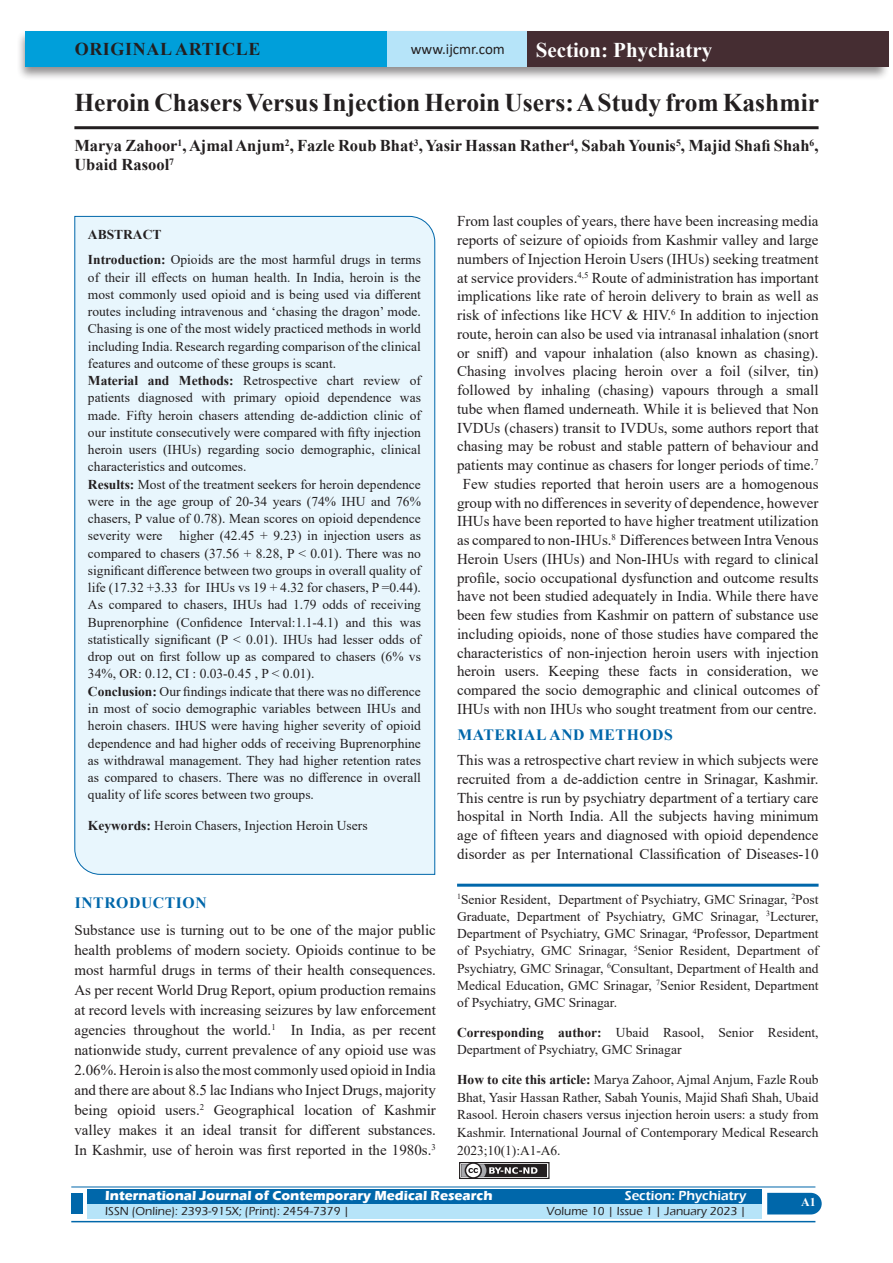
<style>
.page{position:relative;width:893px;height:1263px;background:#fff}
.page>*{position:absolute;margin:0;border:0;box-sizing:border-box;transform-origin:0 0}
.A_Title_New{font:700 25.5px "Times New Roman";color:#231f20}
.t1{font:700 21px "Times New Roman";color:#fff}
.AT_new{font:700 18px "Times New Roman";letter-spacing:.035em;color:#231f20}
.AU-New{font:700 16.5px/18.8px "Times New Roman";color:#231f20}
.t2{font:700 15.75px "Times New Roman";letter-spacing:.035em;color:#0067aa}
.TX_New{font:15px/18.8px "Times New Roman";color:#231f20;text-align:justify}
.t3{font:15px "Calibri";color:#231f20}
.ABS_TEXT_New{font:13.5px/17.2px "Times New Roman";color:#231f20;text-align:justify}
.Affi_New{font:13.5px/17.2px "Times New Roman";color:#231f20;text-align:justify}
.HTC_new{font:13.5px/17.7px "Times New Roman";letter-spacing:-.005em;color:#231f20;text-align:justify}
.Corresponding{font:13.5px/17.2px "Times New Roman";color:#231f20}
.t4{font:700 13.5px "Eras ITC";color:#fff}
.Keyword_New{font:13.5px "Times New Roman";color:#231f20}
.t5{font:600 13.5px "Eras ITC";color:#fff}
.ABS_new{font:700 13.5px "Times New Roman";color:#231f20}
.t6{font:500 12px "Eras ITC";color:#231f20}
.t7{font:700 12px "Times New Roman";color:#fff}
.s1{font-weight:700}
</style>
<div class="page">
<div style="left:16px;top:29px;width:875px;height:52px;background:#231f20;opacity:.5"></div>
<div style="left:25px;top:31px;width:858px;height:35px;background:#b6e4f9"></div>
<div style="left:25px;top:31px;width:362px;height:35px;background:#009fda"></div>
<div style="left:527px;top:31px;width:361px;height:35px;background:#452d32"></div>
<div style="left:459px;top:1162px;width:91px;height:17px;border:1px solid #231f20"></div>
<div style="left:461px;top:1164px;width:86px;height:13px;background:#231f20"></div>
<svg style="left:461px;top:1162px;width:76px;height:17px"></svg>
<div style="left:87px;top:1189px;width:674px;height:15px;background:#0067aa"></div>
<div style="left:87px;top:1204px;width:674px;height:15px;background:#b6e4f9"></div>
<svg style="left:767px;top:1193px;width:55px;height:21px"></svg>
<hr style="left:71px;top:1186px;width:744px;height:1px;background:#0067aa">
<hr style="left:71px;top:1221px;width:744px;height:1px;background:#0067aa">
<div style="left:71px;top:1193px;width:12px;height:21px;background:#0067aa"></div>
<hr style="left:74px;top:126px;width:745px;height:3px;background:#231f20">
<div style="left:74px;top:216px;width:361px;height:659px;background:#e8f6fd"></div>
<hr style="left:457px;top:884px;width:362px;height:3px;background:#0067aa">
<p class="AT_new" style="left:75px;top:36px;width:187px">ORIGINAL ARTICLE</p>
<p class="t3" style="left:411px;top:39px;width:96px">www.ijcmr.com</p>
<h2 class="t1" style="left:536px;top:35px;width:178px">Section: Phychiatry</h2>
<p class="A_Title_New" style="left:74px;top:84px;width:746px">Heroin Chasers Versus Injection Heroin Users: A Study from Kashmir</p>
<p class="AU-New" style="left:74px;top:136px;width:746px">Marya Zahoor<sup>1</sup>, Ajmal Anjum<sup>2</sup>, Fazle Roub Bhat<sup>3</sup>, Yasir Hassan Rather<sup>4</sup>, Sabah Younis<sup>5</sup>, Majid Shafi Shah<sup>6</sup>,<br>Ubaid Rasool<sup>7</sup></p>
<p class="ABS_new" style="left:88px;top:224px;width:75px">ABSTRACT</p>
<p class="ABS_TEXT_New" style="left:88px;top:251px;width:335px"><span class="s1">Introduction:</span> Opioids are the most harmful drugs in terms of their ill effects on human health. In India, heroin is the most commonly used opioid and is being used via different routes including intravenous and ‘chasing the dragon’ mode.<br>Chasing is one of the most widely practiced methods in world including India. Research regarding comparison of the clinical features and outcome of these groups is scant.</p>
<p class="ABS_TEXT_New" style="left:88px;top:372px;width:335px"><span class="s1">Material and Methods:</span> Retrospective chart review of patients diagnosed with primary opioid dependence was made. Fifty heroin chasers attending de-addiction clinic of our institute consecutively were compared with fifty injection heroin users (IHUs) regarding socio demographic, clinical characteristics and outcomes.</p>
<p class="ABS_TEXT_New" style="left:88px;top:475px;width:335px"><span class="s1">Results:</span> Most of the treatment seekers for heroin dependence were in the age group of 20-34 years (74% IHU and 76% chasers, P value of 0.78). Mean scores on opioid dependence severity were</p>
<p class="ABS_TEXT_New" style="left:88px;top:527px;width:335px;text-indent:92px">higher (42.45 + 9.23) in injection users as compared to chasers (37.56 + 8.28, P &lt; 0.01). There was no significant difference between two groups in overall quality of life (17.32 +3.33 for IHUs vs 19 + 4.32 for chasers, P =0.44).<br>As compared to chasers, IHUs had 1.79 odds of receiving Buprenorphine (Confidence Interval:1.1-4.1) and this was statistically significant (P &lt; 0.01). IHUs had lesser odds of drop out on first follow up as compared to chasers (6% vs 34%, OR: 0.12, CI : 0.03-0.45 , P &lt; 0.01).</p>
<p class="ABS_TEXT_New" style="left:88px;top:682px;width:335px"><span class="s1">Conclusion:</span> Our findings indicate that there was no difference in most of socio demographic variables between IHUs and heroin chasers. IHUS were having higher severity of opioid dependence and had higher odds of receiving Buprenorphine as withdrawal management. They had higher retention rates as compared to chasers. There was no difference in overall quality of life scores between two groups.</p>
<p class="Keyword_New" style="left:88px;top:816px;width:281px"><span class="s1">Keywords:</span> Heroin Chasers, Injection Heroin Users</p>
<h1 class="t2" style="left:75px;top:892px;width:134px">INTRODUCTION</h1>
<p class="TX_New" style="left:74px;top:919px;width:363px;line-height:20px">Substance use is turning out to be one of the major public health problems of modern society. Opioids continue to be most harmful drugs in terms of their health consequences.<br>As per recent World Drug Report, opium production remains at record levels with increasing seizures by law enforcement agencies throughout the world.<sup>1</sup> In India, as per recent nationwide study, current prevalence of any opioid use was 2.06%. Heroin is also the most commonly used opioid in India and there are about 8.5 lac Indians who Inject Drugs, majority being opioid users.<sup>2</sup> Geographical location of Kashmir valley makes it an ideal transit for different substances.<br>In Kashmir, use of heroin was first reported in the 1980s.<sup>3</sup></p>
<p class="TX_New" style="left:457px;top:212px;width:363px">From last couples of years, there have been increasing media reports of seizure of opioids from Kashmir valley and large numbers of Injection Heroin Users (IHUs) seeking treatment at service providers.<sup>4,5</sup> Route of administration has important implications like rate of heroin delivery to brain as well as risk of infections like HCV &amp; HIV.<sup>6</sup> In addition to injection route, heroin can also be used via intranasal inhalation (snort or sniff) and vapour inhalation (also known as chasing).<br>Chasing involves placing heroin over a foil (silver, tin) followed by inhaling (chasing) vapours through a small tube when flamed underneath. While it is believed that Non IVDUs (chasers) transit to IVDUs, some authors report that chasing may be robust and stable pattern of behaviour and patients may continue as chasers for longer periods of time.<sup>7</sup></p>
<p class="TX_New" style="left:457px;top:474px;width:363px;text-align:center">Few studies reported that heroin users are a homogenous group with no differences in severity of dependence, however IHUs have been reported to have higher treatment utilization as compared to non-IHUs.<sup>8</sup> Differences between Intra Venous Heroin Users (IHUs) and Non-IHUs with regard to clinical profile, socio occupational dysfunction and outcome results have not been studied adequately in India. While there have been few studies from Kashmir on pattern of substance use including opioids, none of those studies have compared the characteristics of non-injection heroin users with injection heroin users. Keeping these facts in consideration, we compared the socio demographic and clinical outcomes of IHUs with non IHUs who sought treatment from our centre.</p>
<h1 class="t2" style="left:457px;top:723px;width:217px">MATERIAL AND METHODS</h1>
<p class="TX_New" style="left:457px;top:750px;width:363px">This was a retrospective chart review in which subjects were recruited from a de-addiction centre in Srinagar, Kashmir.<br>This centre is run by psychiatry department of a tertiary care hospital in North India. All the subjects having minimum age of fifteen years and diagnosed with opioid dependence disorder as per International Classification of Diseases-10</p>
<p class="Affi_New" style="left:457px;top:890px;width:363px"><sup>1</sup>Senior Resident, Department of Psychiatry, GMC Srinagar, <sup>2</sup>Post Graduate, Department of Psychiatry, GMC Srinagar, <sup>3</sup>Lecturer, Department of Psychiatry, GMC Srinagar, <sup>4</sup>Professor, Department of Psychiatry, GMC Srinagar, <sup>5</sup>Senior Resident, Department of Psychiatry, GMC Srinagar, <sup>6</sup>Consultant, Department of Health and Medical Education, GMC Srinagar, <sup>7</sup>Senior Resident, Department of Psychiatry, GMC Srinagar.</p>
<p class="Corresponding" style="left:457px;top:1024px;width:363px"><span class="s1">Corresponding author:</span> Ubaid Rasool, Senior Resident,<br>Department of Psychiatry, GMC Srinagar</p>
<p class="HTC_new" style="left:457px;top:1071px;width:363px"><span class="s1">How to cite this article:</span> Marya Zahoor, Ajmal Anjum, Fazle Roub Bhat, Yasir Hassan Rather, Sabah Younis, Majid Shafi Shah, Ubaid Rasool. Heroin chasers versus injection heroin users: a study from Kashmir. International Journal of Contemporary Medical Research 2023;10(1):A1-A6.</p>
<p class="t4" style="left:105px;top:1188px;width:389px">International Journal of Contemporary Medical Research</p>
<p class="t5" style="left:625px;top:1188px;width:123px">Section: Phychiatry</p>
<p class="t6" style="left:105px;top:1204px;width:246px">ISSN (Online): 2393-915X; (Print): 2454-7379 |</p>
<p class="t6" style="left:546px;top:1204px;width:201px">Volume 10 | Issue 1 | January 2023 |</p>
<p class="t7" style="left:801px;top:1194px;width:16px">A1</p>
</div>
